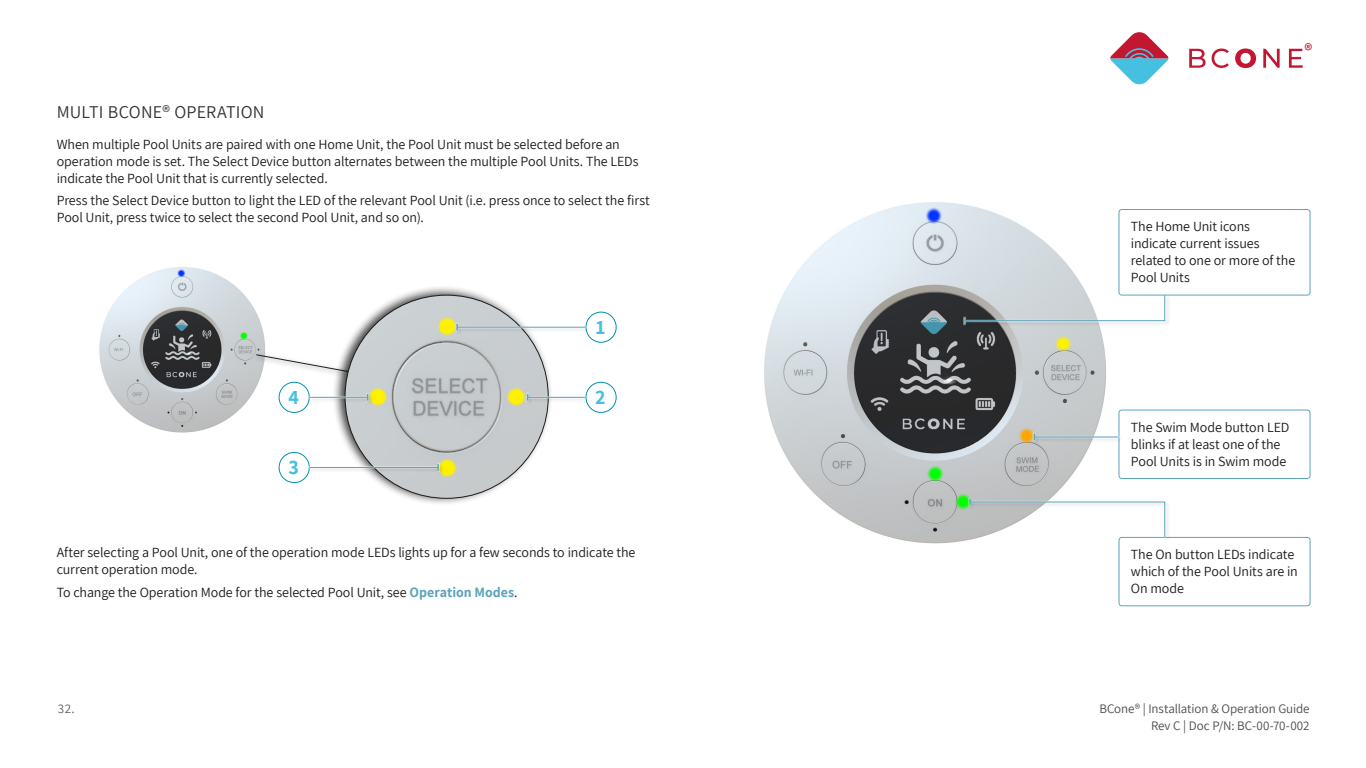
<style>
.page{position:relative;width:1366px;height:768px;background:#fff}
.page>*{position:absolute;margin:0;border:0;box-sizing:border-box;transform-origin:0 0}
.t1{font:700 20px "Assistant";color:#46c0e0}
.t2{font:18px "Assistant";letter-spacing:.01em;color:#343432}
.t3{font:600 18px "Assistant";color:#c21632}
.t4{font:14px/17px "Assistant";letter-spacing:-.01em;color:#1d1d1b}
.t5{font:13px/17px "Assistant";letter-spacing:-.005em;color:#4d4d4d;text-align:right}
.t6{font:13px "Assistant";color:#61615f}
.s1{font-weight:700;color:#5ca4bc}
</style>
<div class="page">
<svg style="left:1110px;top:32px;width:58px;height:53px"></svg>
<svg style="left:1189px;top:49px;width:17px;height:19px"></svg>
<svg style="left:1212px;top:49px;width:17px;height:19px"></svg>
<svg style="left:1263px;top:49px;width:17px;height:19px"></svg>
<svg style="left:1289px;top:49px;width:14px;height:19px"></svg>
<svg style="left:1235px;top:48px;width:21px;height:20px"></svg>
<img style="left:99px;top:267px;width:166px;height:166px">
<svg style="left:177px;top:269px;width:9px;height:9px"></svg>
<svg style="left:239px;top:331px;width:9px;height:9px"></svg>
<div style="left:253px;top:351px;width:114px;height:30px;background:#000;opacity:.75"></div>
<svg style="left:255px;top:354px;width:77px;height:21px"></svg>
<div style="left:332px;top:285px;width:221px;height:221px;background:#000;opacity:.75"></div>
<img style="left:345px;top:295px;width:203px;height:203px;border-radius:102px">
<svg style="left:506px;top:387px;width:20px;height:20px"></svg>
<div style="left:510px;top:391px;width:12px;height:12px;background:#fff100;border-radius:50%"></div>
<svg style="left:437px;top:316px;width:20px;height:20px"></svg>
<div style="left:441px;top:321px;width:12px;height:11px;background:#fff100;border-radius:50%"></div>
<svg style="left:368px;top:387px;width:20px;height:20px"></svg>
<div style="left:372px;top:391px;width:12px;height:12px;background:#fff100;border-radius:50%"></div>
<svg style="left:437px;top:458px;width:20px;height:20px"></svg>
<div style="left:441px;top:462px;width:12px;height:12px;background:#fff100;border-radius:50%"></div>
<div style="left:585px;top:312px;width:32px;height:31px;border:1px solid #0091af;border-radius:50%"></div>
<div style="left:455px;top:323px;width:136px;height:12px;background:#000;opacity:.2"></div>
<svg style="left:455px;top:322px;width:132px;height:10px"></svg>
<hr style="left:457px;top:327px;width:128px;height:1px;background:#5ca4bc">
<svg style="left:456px;top:324px;width:2px;height:7px"></svg>
<div style="left:585px;top:382px;width:32px;height:31px;border:1px solid #0091af;border-radius:50%"></div>
<div style="left:526px;top:393px;width:64px;height:13px;background:#000;opacity:.2"></div>
<svg style="left:526px;top:393px;width:61px;height:9px"></svg>
<hr style="left:528px;top:397px;width:57px;height:1px;background:#5ca4bc">
<div style="left:279px;top:382px;width:31px;height:31px;border:1px solid #0091af;border-radius:50%"></div>
<div style="left:309px;top:393px;width:64px;height:13px;background:#000;opacity:.2"></div>
<svg style="left:309px;top:393px;width:60px;height:9px"></svg>
<hr style="left:310px;top:397px;width:58px;height:1px;background:#5ca4bc">
<div style="left:279px;top:452px;width:31px;height:31px;border:1px solid #0091af;border-radius:50%"></div>
<div style="left:309px;top:463px;width:135px;height:13px;background:#000;opacity:.2"></div>
<svg style="left:309px;top:463px;width:131px;height:9px"></svg>
<hr style="left:310px;top:467px;width:128px;height:1px;background:#5ca4bc">
<svg style="left:437px;top:464px;width:2px;height:7px"></svg>
<img style="left:764px;top:202px;width:342px;height:342px">
<svg style="left:925px;top:207px;width:18px;height:17px"></svg>
<div style="left:931px;top:212px;width:6px;height:7px;background:#0032ff;border-radius:50%"></div>
<svg style="left:1054px;top:335px;width:18px;height:18px"></svg>
<div style="left:1060px;top:341px;width:7px;height:6px;background:#fff100;border-radius:50%"></div>
<svg style="left:1018px;top:427px;width:18px;height:18px"></svg>
<div style="left:1023px;top:433px;width:7px;height:6px;background:#ffa500;border-radius:50%"></div>
<svg style="left:954px;top:493px;width:18px;height:18px"></svg>
<div style="left:960px;top:498px;width:7px;height:7px;background:#0f0;border-radius:50%"></div>
<svg style="left:926px;top:465px;width:18px;height:18px"></svg>
<div style="left:932px;top:471px;width:7px;height:7px;background:#0f0;border-radius:50%"></div>
<div style="left:1119px;top:537px;width:192px;height:69px;border:1px solid #5ca4bc;border-radius:3px"></div>
<div style="left:968px;top:498px;width:202px;height:44px;background:#000;opacity:.2"></div>
<svg style="left:968px;top:497px;width:198px;height:41px"></svg>
<svg style="left:969px;top:499px;width:197px;height:39px"></svg>
<div style="left:963px;top:294px;width:207px;height:35px;background:#000;opacity:.2"></div>
<svg style="left:963px;top:294px;width:203px;height:31px"></svg>
<svg style="left:964px;top:294px;width:202px;height:30px"></svg>
<div style="left:1118px;top:209px;width:193px;height:87px;border:1px solid #5ca4bc;border-radius:3px"></div>
<div style="left:1118px;top:410px;width:193px;height:69px;border:1px solid #5ca4bc;border-radius:3px"></div>
<div style="left:1032px;top:433px;width:92px;height:12px;background:#000;opacity:.2"></div>
<svg style="left:1033px;top:432px;width:87px;height:10px"></svg>
<hr style="left:1034px;top:437px;width:85px;height:1px;background:#5ca4bc">
<p class="t2" style="left:57px;top:99px;width:209px">MULTI BCONE® OPERATION</p>
<p class="t4" style="left:57px;top:135px;width:584px">When multiple Pool Units are paired with one Home Unit, the Pool Unit must be selected before an operation mode is set. The Select Device button alternates between the multiple Pool Units. The LEDs indicate the Pool Unit that is currently selected.</p>
<p class="t4" style="left:57px;top:192px;width:595px">Press the Select Device button to light the LED of the relevant Pool Unit (i.e. press once to select the first<br>Pool Unit, press twice to select the second Pool Unit, and so on).</p>
<h1 class="t1" style="left:596px;top:313px;width:11px">1</h1>
<h1 class="t1" style="left:288px;top:383px;width:12px">4</h1>
<h1 class="t1" style="left:595px;top:383px;width:12px">2</h1>
<h1 class="t1" style="left:288px;top:454px;width:12px">3</h1>
<p class="t4" style="left:57px;top:543px;width:580px">After selecting a Pool Unit, one of the operation mode LEDs lights up for a few seconds to indicate the current operation mode.</p>
<p class="t4" style="left:57px;top:583px;width:462px">To change the Operation Mode for the selected Pool Unit, see <span class="s1">Operation Modes</span>.</p>
<p class="t3" style="left:1304px;top:38px;width:9px">®</p>
<p class="t4" style="left:1131px;top:218px;width:166px">The Home Unit icons indicate current issues related to one or more of the<br>Pool Units</p>
<p class="t4" style="left:1131px;top:418px;width:160px">The Swim Mode button LED blinks if at least one of the<br>Pool Units is in Swim mode</p>
<p class="t4" style="left:1131px;top:545px;width:168px">The On button LEDs indicate which of the Pool Units are in<br>On mode</p>
<p class="t6" style="left:58px;top:700px;width:18px">32.</p>
<p class="t5" style="left:1099px;top:700px;width:212px">BCone® | Installation &amp; Operation Guide<br>Rev C | Doc P/N: BC-00-70-002</p>
</div>
